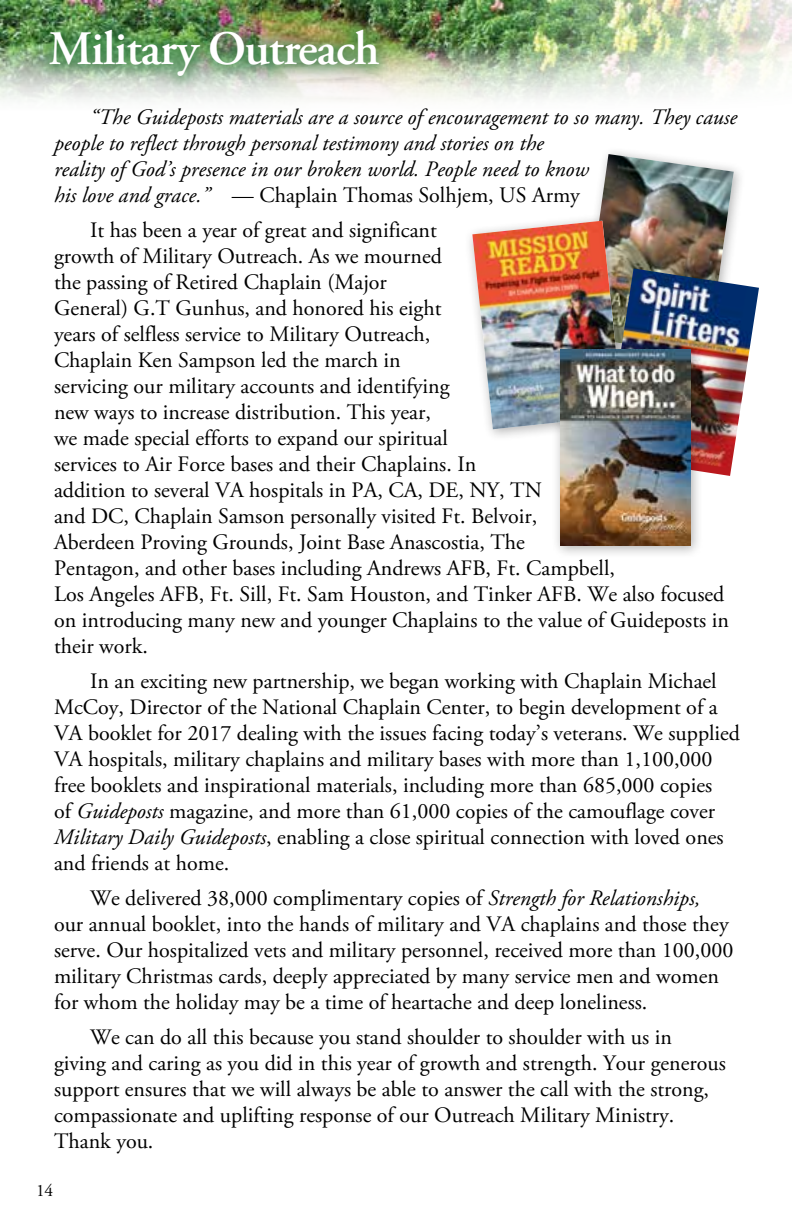
<style>
.page{position:relative;width:792px;height:1224px;background:#fff}
.page>*{position:absolute;margin:0;border:0;box-sizing:border-box;transform-origin:0 0}
.t1{font:600 48px "Adobe Garamond Pro";letter-spacing:-.02em;color:#fff}
.t2{font:22px/26px "Adobe Garamond Pro";color:#000}
.t3{font:italic 22px/26px "Adobe Garamond Pro";color:#000}
.t4{font:17.4px "Adobe Garamond Pro";color:#000}
.s1{font-style:normal}
.s2{font-style:italic}
</style>
<div class="page">
<div style="left:574px;top:146px;width:172px;height:222px;background:#000;opacity:.3"></div>
<img style="left:704px;top:268px;width:55px;height:208px">
<div style="left:464px;top:212px;width:171px;height:229px;background:#000;opacity:.3"></div>
<img style="left:472px;top:154px;width:262px;height:275px">
<img style="left:472px;top:221px;width:151px;height:208px">
<div style="left:551px;top:341px;width:153px;height:218px;background:#000;opacity:.3"></div>
<img style="left:560px;top:350px;width:131px;height:196px">
<img style="left:0;top:0;width:792px;height:101px">
<div style="left:34px;top:14px;width:361px;height:79px;background:#3d8a49;opacity:.75"></div>
<h1 class="t1" style="left:49px;top:21px;width:332px">Military Outreach</h1>
<p class="t3" style="left:54px;top:105px;width:685px;text-indent:36px">“The Guideposts materials are a source of encouragement to so many. They cause people to reflect through personal testimony and stories on the<br>reality of God’s presence in our broken world. People need to know<br>his love and grace.” <span class="s1">— Chaplain Thomas Solhjem, US Army</span></p>
<p class="t2" style="left:54px;top:218px;width:676px;text-indent:36px">It has been a year of great and significant<br>growth of Military Outreach. As we mourned<br>the passing of Retired Chaplain (Major<br>General) G.T Gunhus, and honored his eight<br>years of selfless service to Military Outreach,<br>Chaplain Ken Sampson led the march in<br>servicing our military accounts and identifying<br>new ways to increase distribution. This year,<br>we made special efforts to expand our spiritual<br>services to Air Force bases and their Chaplains. In<br>addition to several VA hospitals in PA, CA, DE, NY, TN<br>and DC, Chaplain Samson personally visited Ft. Belvoir,<br>Aberdeen Proving Grounds, Joint Base Anascostia, The<br>Pentagon, and other bases including Andrews AFB, Ft. Campbell,<br>Los Angeles AFB, Ft. Sill, Ft. Sam Houston, and Tinker AFB. We also focused on introducing many new and younger Chaplains to the value of Guideposts in their work.</p>
<p class="t2" style="left:54px;top:669px;width:688px;text-indent:36px">In an exciting new partnership, we began working with Chaplain Michael McCoy, Director of the National Chaplain Center, to begin development of a VA booklet for 2017 dealing with the issues facing today’s veterans. We supplied VA hospitals, military chaplains and military bases with more than 1,100,000 free booklets and inspirational materials, including more than 685,000 copies<br>of <span class="s2">Guideposts</span> magazine, and more than 61,000 copies of the camouflage cover <span class="s2">Military Daily Guideposts</span>, enabling a close spiritual connection with loved ones and friends at home.</p>
<p class="t2" style="left:54px;top:886px;width:681px;text-indent:36px">We delivered 38,000 complimentary copies of <span class="s2">Strength for Relationships, </span>our annual booklet, into the hands of military and VA chaplains and those they serve. Our hospitalized vets and military personnel, received more than 100,000 military Christmas cards, deeply appreciated by many service men and women for whom the holiday may be a time of heartache and deep loneliness.</p>
<p class="t2" style="left:54px;top:1025px;width:673px;text-indent:36px">We can do all this because you stand shoulder to shoulder with us in giving and caring as you did in this year of growth and strength. Your generous support ensures that we will always be able to answer the call with the strong, compassionate and uplifting response of our Outreach Military Ministry.<br>Thank you.</p>
<p class="t4" style="left:36px;top:1180px;width:19px">14</p>
</div>
